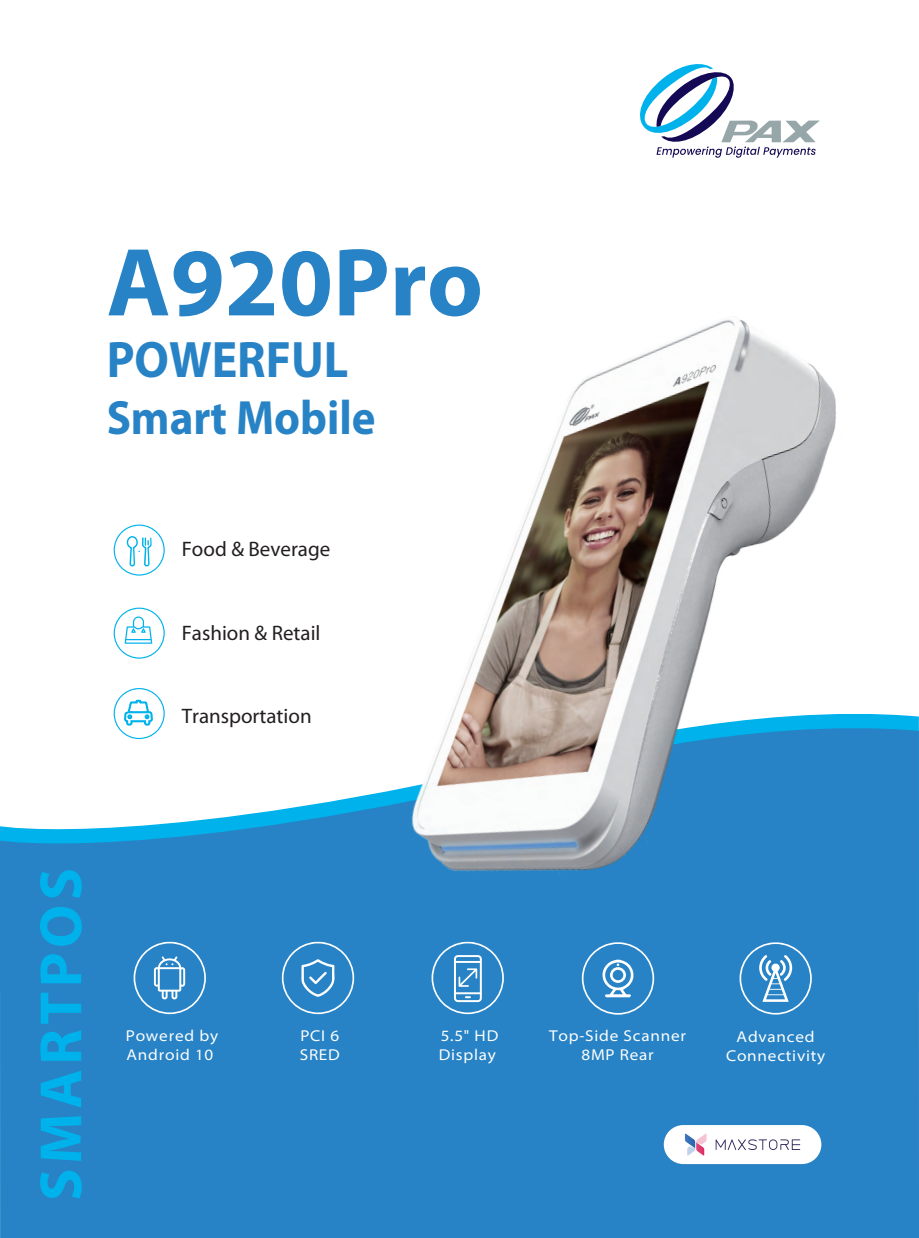
<style>
.page{position:relative;width:919px;height:1238px;background:#fff}
.page>*{position:absolute;margin:0;border:0;box-sizing:border-box;transform-origin:0 0}
.t1{font:700 97.5px "Myriad Pro";color:#2783c5}
.t2{font:700 60px "Myriad Pro";letter-spacing:.075em;color:#00b2eb}
.t3{font:700 51.6px "Myriad Pro";color:#2783c5;scale:.93 1}
.t4{font:700 48.3px "Myriad Pro";color:#2783c5;scale:.93 1}
.t5{font:21px "Myriad Pro";color:#231f20}
.t6{font:semi-expanded 15.75px/18.9px "Myriad Pro";letter-spacing:.05em;color:#fff}
</style>
<div class="page">
<svg style="left:0;top:716px;width:918px;height:521px;background:#3b8fcb"></svg>
<svg style="left:282px;top:941px;width:72px;height:73px;background:#4292cc"></svg>
<svg style="left:431px;top:944px;width:73px;height:70px;background:#4996ce"></svg>
<svg style="left:114px;top:524px;width:51px;height:51px"></svg>
<svg style="left:114px;top:607px;width:51px;height:51px"></svg>
<svg style="left:581px;top:944px;width:73px;height:70px;background:#4896cd"></svg>
<svg style="left:114px;top:688px;width:51px;height:51px"></svg>
<svg style="left:134px;top:941px;width:72px;height:73px;background:#4694cd"></svg>
<img style="left:287px;top:317px;width:631px;height:627px">
<svg style="left:739px;top:942px;width:72px;height:72px;background:#4c98ce"></svg>
<svg style="left:640px;top:64px;width:179px;height:94px"></svg>
<div style="left:663px;top:1124px;width:158px;height:39px;background:#fff;border-radius:20px"></div>
<svg style="left:684px;top:1133px;width:22px;height:22px"></svg>
<svg style="left:715px;top:1139px;width:85px;height:10px"></svg>
<h1 class="t1" style="left:107px;top:219px;width:378px">A920Pro</h1>
<h3 class="t3" style="left:107px;top:325px;width:261px">POWERFUL</h3>
<h3 class="t4" style="left:107px;top:386px;width:291px">Smart Mobile</h3>
<h3 class="t5" style="left:182px;top:536px;width:150px">Food &amp; Beverage</h3>
<h3 class="t5" style="left:182px;top:620px;width:140px">Fashion &amp; Retail</h3>
<h3 class="t5" style="left:182px;top:703px;width:131px">Transportation</h3>
<h2 class="t2" style="left:22px;top:1200px;width:334px;rotate:-90deg">SMARTPOS</h2>
<p class="t6" style="left:126px;top:1025px;width:94px">Powered by<br>Android 10</p>
<p class="t6" style="left:438px;top:1025px;width:61px">5.5" HD<br>Display</p>
<p class="t6" style="left:549px;top:1025px;width:138px;text-align:center">Top-Side Scanner<br>8MP Rear</p>
<p class="t6" style="left:300px;top:1025px;width:42px">PCI 6<br>SRED</p>
<p class="t6" style="left:726px;top:1027px;width:101px;text-align:center">Advanced<br>Connectivity</p>
</div>
